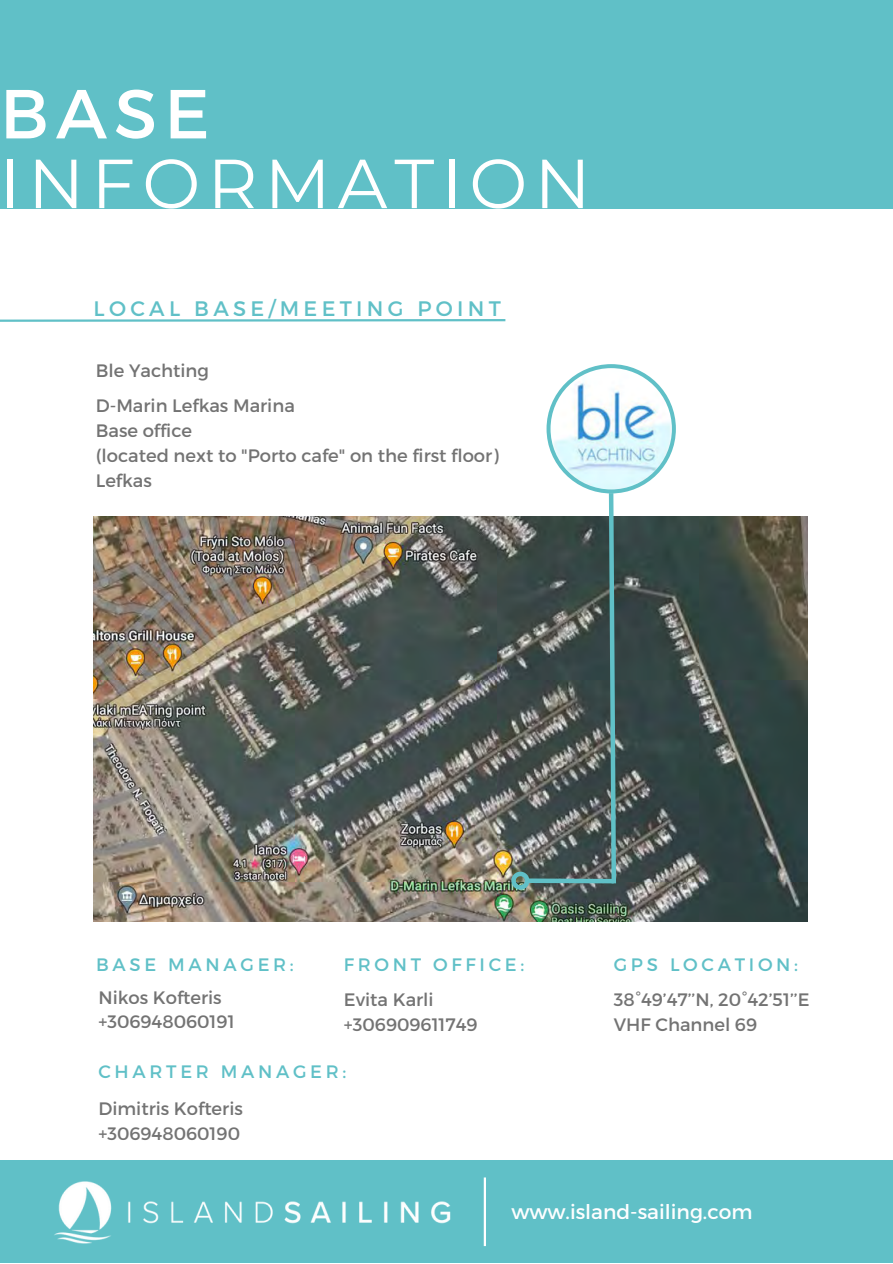
<style>
.page{position:relative;width:893px;height:1264px;background:#fff}
.page>*{position:absolute;margin:0;border:0;box-sizing:border-box;transform-origin:0 0}
.t1{font:69.15px "Montserrat";letter-spacing:.1em;color:#fff}
.t2{font:21px "Montserrat";letter-spacing:.205em;color:#60c0c7}
.t3{font:20.25px "Montserrat";color:#fefeff}
.t4{font:18px/24.8px "Montserrat";color:#737373}
.t5{font:18px "Montserrat";letter-spacing:.205em;color:#60c0c7}
</style>
<div class="page">
<div style="left:0;top:0;width:892px;height:209px;background:#60c0c7"></div>
<img style="left:93px;top:516px;width:714px;height:405px">
<svg style="left:0;top:319px;width:506px;height:3px;background:#87cfd4"></svg>
<svg style="left:546px;top:364px;width:129px;height:523px"></svg>
<div style="left:528px;top:878px;width:85px;height:5px;background:#60c0c7"></div>
<svg style="left:508px;top:868px;width:24px;height:25px"></svg>
<div style="left:0;top:1160px;width:892px;height:102px;background:#60c0c7"></div>
<img style="left:54px;top:1181px;width:397px;height:63px">
<hr style="left:483px;top:1177px;width:3px;height:68px;background:#fff">
<h1 class="t1" style="left:0;top:69px;width:211px">BASE</h1>
<h1 class="t1" style="left:0;top:141px;width:592px">INFORMATION</h1>
<p class="t2" style="left:93px;top:294px;width:409px">LOCAL BASE/MEETING POINT</p>
<p class="t4" style="left:96px;top:357px;width:115px">Ble Yachting</p>
<p class="t4" style="left:96px;top:392px;width:404px">D-Marin Lefkas Marina<br>Base office<br>(located next to "Porto cafe" on the first floor)<br>Lefkas</p>
<p class="t5" style="left:96px;top:953px;width:199px">BASE MANAGER:</p>
<p class="t4" style="left:98px;top:984px;width:138px">Nikos Kofteris +306948060191</p>
<p class="t5" style="left:344px;top:953px;width:182px">FRONT OFFICE:</p>
<p class="t4" style="left:344px;top:986px;width:135px">Evita Karli +306909611749</p>
<p class="t5" style="left:98px;top:1059px;width:249px">CHARTER MANAGER:</p>
<p class="t4" style="left:98px;top:1095px;width:146px">Dimitris Kofteris +306948060190</p>
<p class="t5" style="left:613px;top:953px;width:186px">GPS LOCATION:</p>
<p class="t4" style="left:613px;top:986px;width:197px">38°49’47’’N, 20°42’51’’E<br>VHF Channel 69</p>
<p class="t3" style="left:511px;top:1198px;width:243px">www.island-sailing.com</p>
</div>
